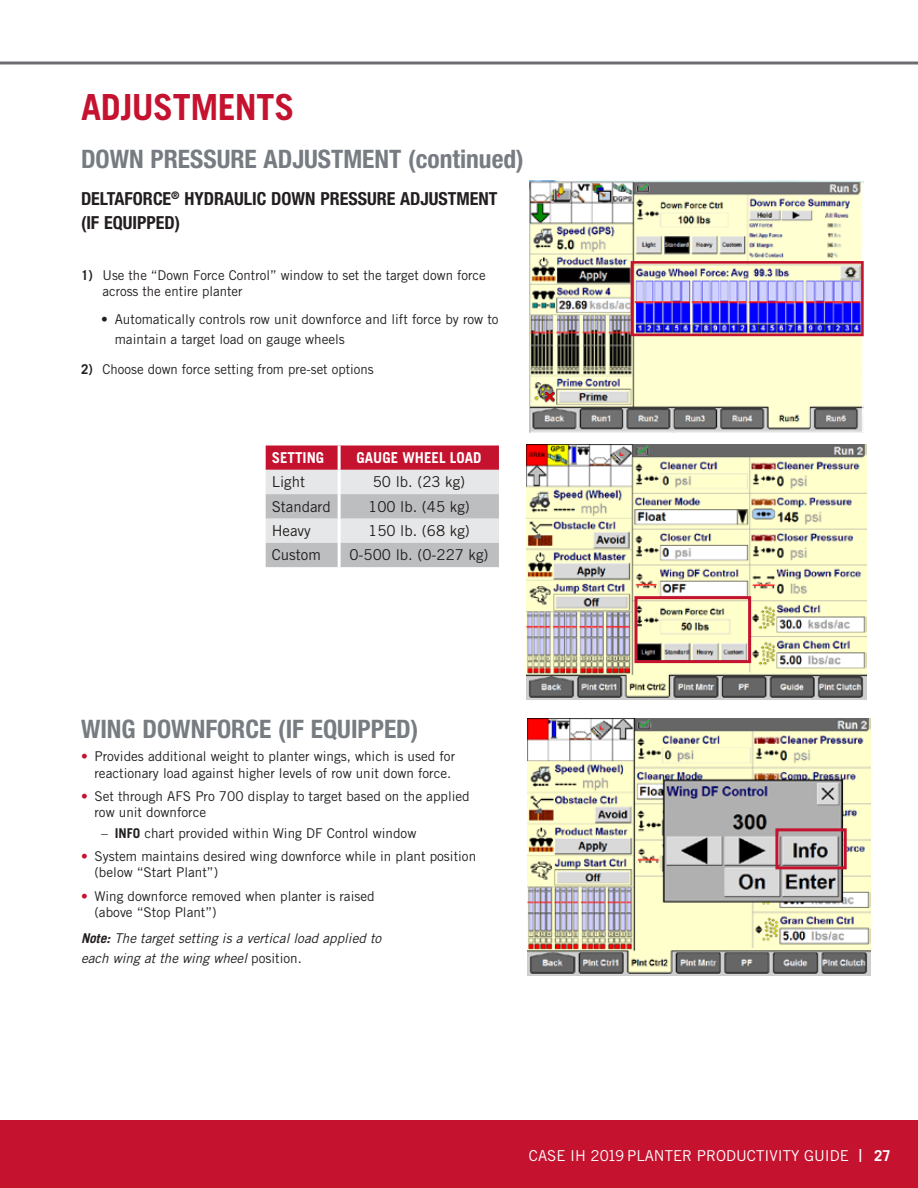
<style>
.page{position:relative;width:918px;height:1188px;background:#fff}
.page>*{position:absolute;margin:0;border:0;box-sizing:border-box;transform-origin:0 0}
.t1{font:700 36px "Trade Gothic LT Std";letter-spacing:-.01em;color:#c4122f}
.t2{font:700 condensed 25.5px "Helvetica Neue";color:#767c81}
.t3{font:700 condensed 18px/24px "Helvetica Neue";color:#231f20}
.t4{font:15px "Trade Gothic LT Std";color:#231f20}
.t5{font:15px "Trade Gothic LT Std";color:#fff}
.t6{font:700 15px "Trade Gothic LT Std";color:#fff}
.t7{font:13.5px/16.5px "Trade Gothic LT Std";color:#231f20}
.t8{font:italic 13.5px/19.5px "Trade Gothic LT Std";color:#231f20}
.s1{font-weight:700}
.s2{color:#c4122f}
.s3{font-style:normal}
.s4{font-size:18px}
</style>
<div class="page">
<div style="left:0;top:1120px;width:918px;height:68px;background:#c4122f"></div>
<hr style="left:0;top:62px;width:918px;height:2px;background:#6d6e71">
<img style="left:527px;top:718px;width:343px;height:258px">
<svg style="left:266px;top:446px;width:233px;height:121px;background:#ceacb3"></svg>
<hr style="left:338px;top:445px;width:3px;height:25px;background:#fff">
<hr style="left:338px;top:470px;width:3px;height:24px;background:#fff">
<hr style="left:338px;top:494px;width:3px;height:24px;background:#fff">
<hr style="left:338px;top:518px;width:3px;height:25px;background:#fff">
<hr style="left:338px;top:543px;width:3px;height:24px;background:#fff">
<img style="left:526px;top:445px;width:340px;height:255px">
<div style="left:634px;top:596px;width:117px;height:67px;border:3px solid #c4122f"></div>
<div style="left:775px;top:828px;width:72px;height:41px;border:3px solid #c4122f"></div>
<img style="left:529px;top:180px;width:334px;height:252px">
<div style="left:631px;top:261px;width:233px;height:75px;border:3px solid #c4122f"></div>
<h1 class="t1" style="left:81px;top:86px;width:215px">ADJUSTMENTS</h1>
<h2 class="t2" style="left:81px;top:144px;width:444px">DOWN PRESSURE ADJUSTMENT (continued)</h2>
<h3 class="t3" style="left:81px;top:186px;width:418px">DELTAFORCE<sup>®</sup> HYDRAULIC DOWN PRESSURE ADJUSTMENT (IF EQUIPPED)</h3>
<p class="t7" style="left:103px;top:266px;width:385px;text-indent:-22px"><span class="s1">1)</span> Use the “Down Force Control” window to set the target down force across the entire planter</p>
<p class="t7" style="left:115px;top:310px;width:385px;line-height:19.5px;text-indent:-14px">• Automatically controls row unit downforce and lift force by row to maintain a target load on gauge wheels</p>
<p class="t7" style="left:81px;top:361px;width:294px"><span class="s1">2)</span> Choose down force setting from pre-set options</p>
<p class="t6" style="left:272px;top:449px;width:54px">SETTING</p>
<p class="t6" style="left:357px;top:449px;width:127px">GAUGE WHEEL LOAD</p>
<p class="t4" style="left:272px;top:473px;width:35px">Light</p>
<p class="t4" style="left:373px;top:473px;width:94px">50 lb. (23 kg)</p>
<p class="t4" style="left:272px;top:497px;width:61px">Standard</p>
<p class="t4" style="left:368px;top:497px;width:103px">100 lb. (45 kg)</p>
<p class="t4" style="left:272px;top:522px;width:41px">Heavy</p>
<p class="t4" style="left:368px;top:522px;width:103px">150 lb. (68 kg)</p>
<p class="t4" style="left:272px;top:546px;width:51px">Custom</p>
<p class="t4" style="left:349px;top:546px;width:141px">0-500 lb. (0-227 kg)</p>
<h2 class="t2" style="left:81px;top:713px;width:339px">WING DOWNFORCE (IF EQUIPPED)</h2>
<p class="t7" style="left:81px;top:748px;width:376px;text-align:right"><span class="s2">•</span> Provides additional weight to planter wings, which is used for reactionary load against higher levels of row unit down force.</p>
<p class="t7" style="left:94px;top:788px;width:377px;text-indent:-14px"><span class="s2">•</span> Set through AFS Pro 700 display to target based on the applied row unit downforce</p>
<p class="t7" style="left:101px;top:824px;width:317px">– <span class="s1">INFO</span> chart provided within Wing DF Control window</p>
<p class="t7" style="left:94px;top:848px;width:383px;text-indent:-14px"><span class="s2">•</span> System maintains desired wing downforce while in plant position (below “Start Plant”)</p>
<p class="t7" style="left:94px;top:887px;width:282px;text-indent:-14px"><span class="s2">•</span> Wing downforce removed when planter is raised (above “Stop Plant”)</p>
<p class="t8" style="left:81px;top:929px;width:302px"><span class="s1">Note:</span> The target setting is a vertical load applied to each wing at the wing wheel <span class="s3">position.</span></p>
<p class="t5" style="left:529px;top:1146px;width:364px">CASE IH 2019 PLANTER PRODUCTIVITY GUIDE <span class="s4">I</span> <span class="s1">27</span></p>
</div>
